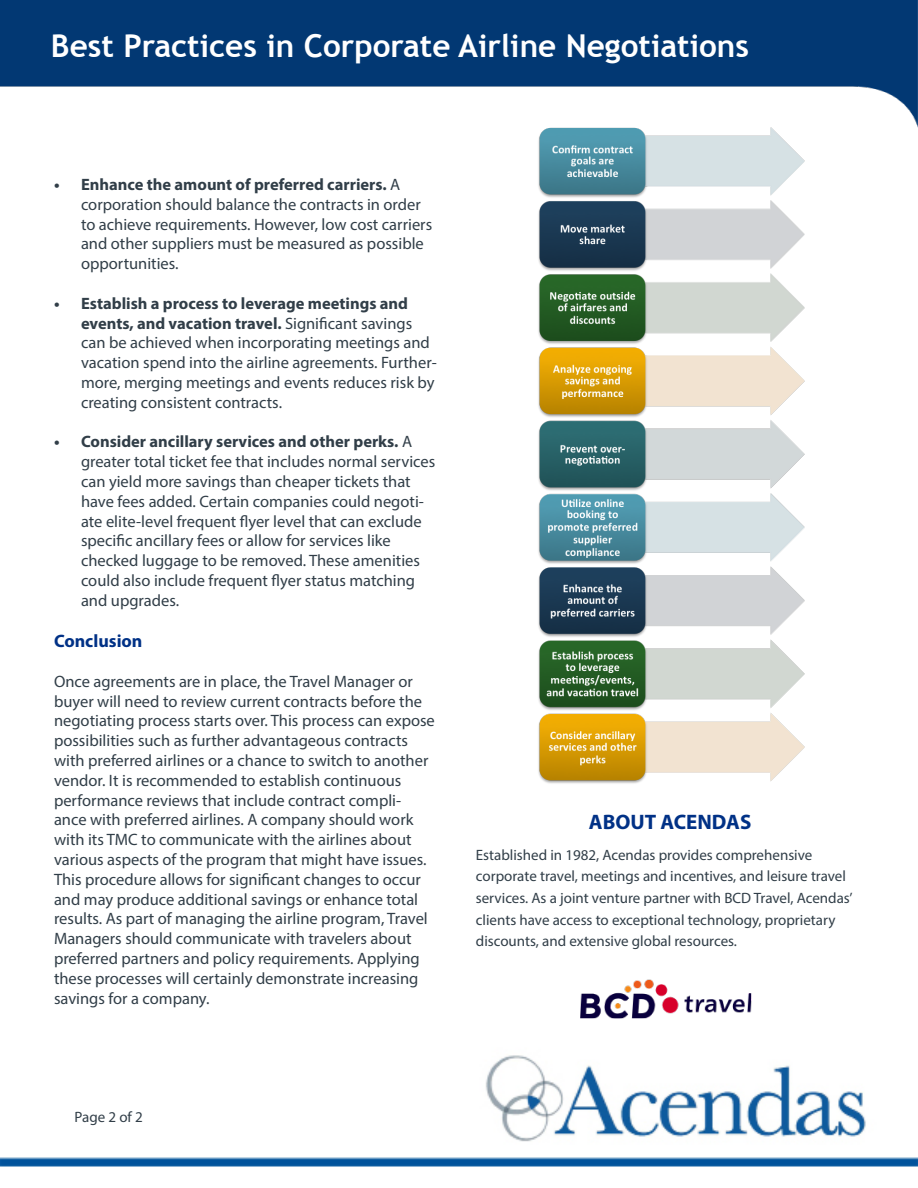
<style>
.page{position:relative;width:918px;height:1188px;background:#fff}
.page>*{position:absolute;margin:0;border:0;box-sizing:border-box;transform-origin:0 0}
.t1{font:700 31.5px "Trebuchet MS";color:#fff}
.Handout_Subhead{font:700 21px "Myriad Pro";color:#003186}
.t2{font:700 18px "Myriad Pro";color:#003186}
.t3{font:16.5px/19.8px "Myriad Pro";color:#313e48}
.Handout_Subhead-2{font:15px/21.6px "Myriad Pro";color:#313e48}
.s1{font-weight:700}
</style>
<div class="page">
<img style="left:0;top:1055px;width:918px;height:112px">
<img style="left:580px;top:979px;width:172px;height:40px">
<img style="left:0;top:0;width:917px;height:125px">
<img style="left:538px;top:127px;width:266px;height:657px">
<p class="t1" style="left:51px;top:26px;width:700px">Best Practices in Corporate Airline Negotiations</p>
<p class="t3" style="left:81px;top:174px;width:353px;text-indent:-27px"><span class="s1">• Enhance the amount of preferred carriers.</span> A corporation should balance the contracts in order to achieve requirements. However, low cost carriers and other suppliers must be measured as possible opportunities.</p>
<p class="t3" style="left:81px;top:293px;width:357px;text-indent:-27px"><span class="s1">• Establish a process to leverage meetings and events, and vacation travel.</span> Significant savings can be achieved when incorporating meetings and vacation spend into the airline agreements. Further&shy;more, merging meetings and events reduces risk by creating consistent contracts.</p>
<p class="t3" style="left:81px;top:432px;width:356px;text-indent:-27px"><span class="s1">• Consider ancillary services and other perks.</span> A greater total ticket fee that includes normal services can yield more savings than cheaper tickets that have fees added. Certain companies could negoti&shy;ate elite-level frequent flyer level that can exclude specific ancillary fees or allow for services like checked luggage to be removed. These amenities could also include frequent flyer status matching and upgrades.</p>
<p class="t2" style="left:54px;top:629px;width:90px">Conclusion</p>
<p class="t3" style="left:54px;top:671px;width:382px">Once agreements are in place, the Travel Manager or buyer will need to review current contracts before the negotiating process starts over. This process can expose possibilities such as further advantageous contracts with preferred airlines or a chance to switch to another vendor. It is recommended to establish continuous performance reviews that include contract compli&shy;ance with preferred airlines. A company should work with its TMC to communicate with the airlines about various aspects of the program that might have issues.<br>This procedure allows for significant changes to occur and may produce additional savings or enhance total results. As part of managing the airline program, Travel Managers should communicate with travelers about preferred partners and policy requirements. Applying these processes will certainly demonstrate increasing savings for a company.</p>
<p class="Handout_Subhead" style="left:589px;top:809px;width:164px">ABOUT ACENDAS</p>
<p class="Handout_Subhead-2" style="left:476px;top:844px;width:378px">Established in 1982, Acendas provides comprehensive corporate travel, meetings and incentives, and leisure travel services. As a joint venture partner with BCD Travel, Acendas’ clients have access to exceptional technology, proprietary discounts, and extensive global resources.</p>
<p class="Handout_Subhead-2" style="left:75px;top:1106px;width:70px">Page 2 of 2</p>
</div>
